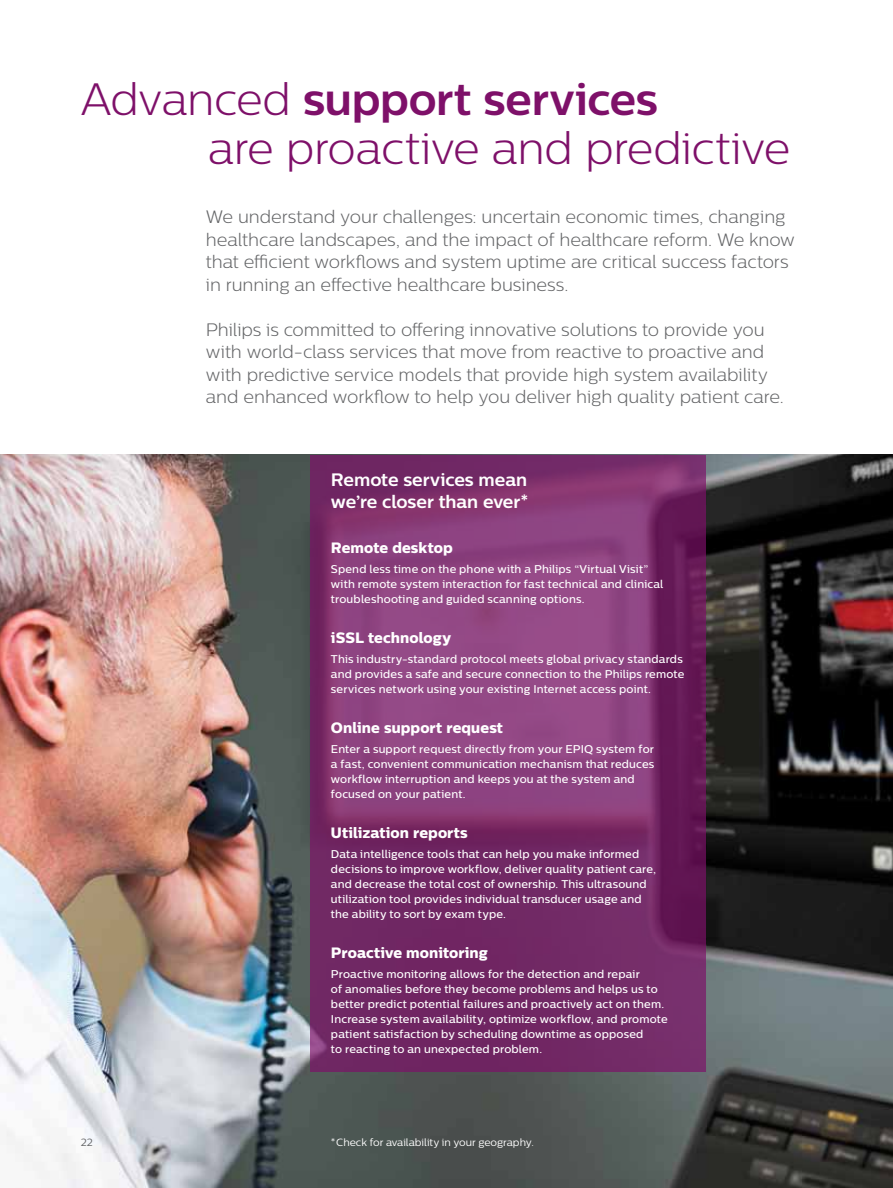
<style>
.page{position:relative;width:893px;height:1188px;background:#fff}
.page>*{position:absolute;margin:0;border:0;box-sizing:border-box;transform-origin:0 0}
.t1{font:300 45px/49.5px "Centrale Sans";letter-spacing:-.01em;color:#7e1069}
.t2{font:300 18px/22.5px "Centrale Sans";letter-spacing:-.005em;color:#636466}
.t3{font:700 18px/22.5px "Centrale Sans";letter-spacing:-.005em;color:#fff}
.t4{font:15px "Centrale Sans X Bold";letter-spacing:.005em;color:#fff}
.t5{font:500 11.25px/15px "Centrale Sans";letter-spacing:.015em;color:#fff}
.t6{font:10.5px "Centrale Sans";color:#fff}
.t7{font:10.5px "Centrale Sans";color:#636466}
.s1{font-weight:700}
</style>
<div class="page">
<img style="left:0;top:455px;width:893px;height:733px">
<svg style="left:310px;top:455px;width:396px;height:617px;background:#7d326f"></svg>
<h1 class="t1" style="left:208px;top:74px;width:584px;text-indent:-127px">Advanced <span class="s1">support services<br></span>are proactive and predictive</h1>
<p class="t2" style="left:206px;top:206px;width:590px">We understand your challenges: uncertain economic times, changing healthcare landscapes, and the impact of healthcare reform. We know that efficient workflows and system uptime are critical success factors in running an effective healthcare business.</p>
<p class="t2" style="left:206px;top:318px;width:579px">Philips is committed to offering innovative solutions to provide you with world-class services that move from reactive to proactive and with predictive service models that provide high system availability and enhanced workflow to help you deliver high quality patient care.</p>
<h2 class="t3" style="left:331px;top:468px;width:199px">Remote services mean we’re closer than ever*</h2>
<h3 class="t4" style="left:331px;top:539px;width:123px">Remote desktop</h3>
<p class="t5" style="left:331px;top:561px;width:334px">Spend less time on the phone with a Philips “Virtual Visit” with remote system interaction for fast technical and clinical troubleshooting and guided scanning options.</p>
<h3 class="t4" style="left:331px;top:629px;width:122px">iSSL technology</h3>
<p class="t5" style="left:331px;top:651px;width:355px">This industry-standard protocol meets global privacy standards and provides a safe and secure connection to the Philips remote services network using your existing Internet access point.</p>
<h3 class="t4" style="left:331px;top:719px;width:174px">Online support request</h3>
<p class="t5" style="left:331px;top:741px;width:325px">Enter a support request directly from your EPIQ system for a fast, convenient communication mechanism that reduces workflow interruption and keeps you at the system and focused on your patient.</p>
<h3 class="t4" style="left:331px;top:824px;width:138px">Utilization reports</h3>
<p class="t5" style="left:331px;top:846px;width:327px">Data intelligence tools that can help you make informed decisions to improve workflow, deliver quality patient care, and decrease the total cost of ownership. This ultrasound utilization tool provides individual transducer usage and the ability to sort by exam type.</p>
<h3 class="t4" style="left:331px;top:944px;width:158px">Proactive monitoring</h3>
<p class="t5" style="left:331px;top:966px;width:338px">Proactive monitoring allows for the detection and repair<br>of anomalies before they become problems and helps us to better predict potential failures and proactively act on them.<br>Increase system availability, optimize workflow, and promote patient satisfaction by scheduling downtime as opposed<br>to reacting to an unexpected problem.</p>
<p class="t7" style="left:81px;top:1136px;width:14px">22</p>
<p class="t6" style="left:331px;top:1136px;width:204px">*Check for availability in your geography.</p>
</div>
